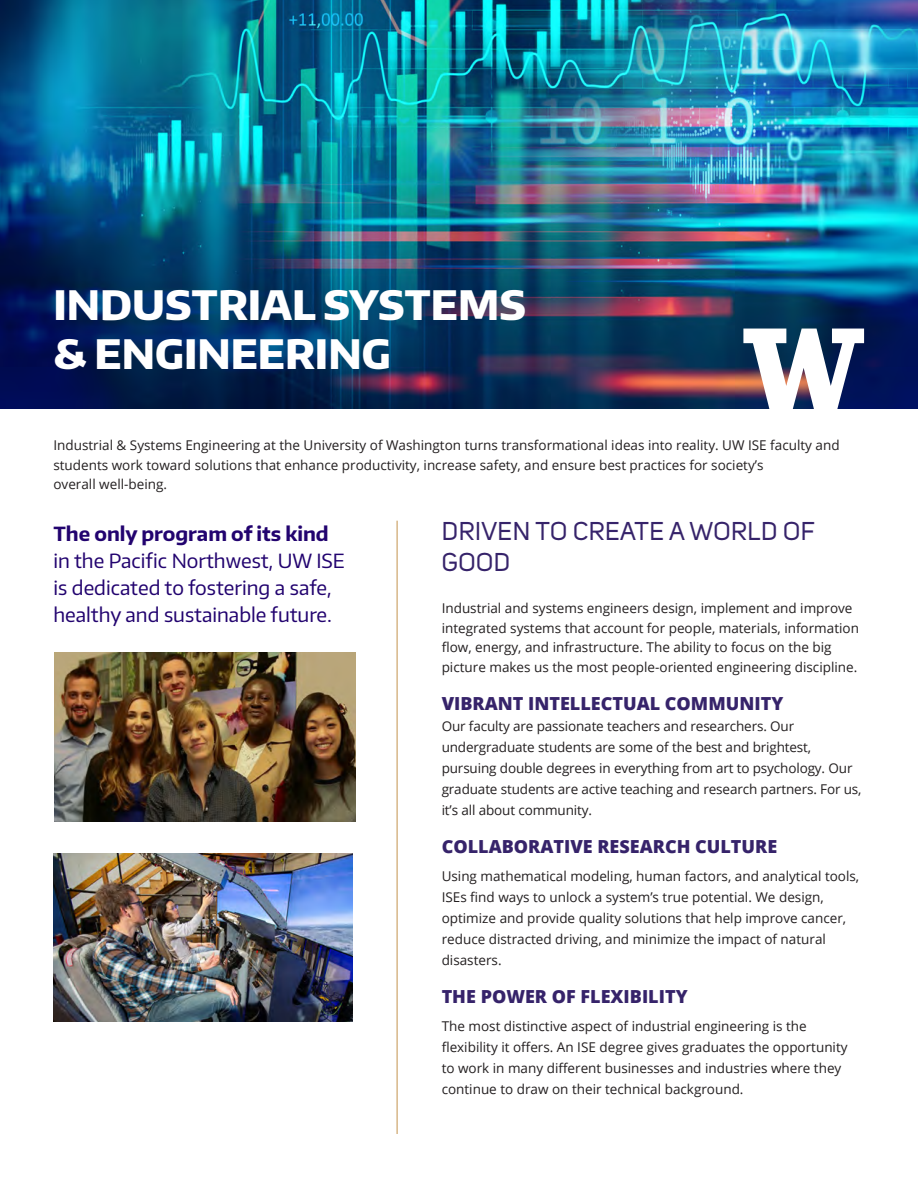
<style>
.page{position:relative;width:918px;height:1188px;background:#fff}
.page>*{position:absolute;margin:0;border:0;box-sizing:border-box;transform-origin:0 0}
.t1{font:800 40.5px/48.6px "Encode Sans Normal";color:#fff}
.t2{font:25.5px/30.6px "Uni Sans";letter-spacing:.02em;color:#36236a}
.t3{font:19.5px/27px "Encode Sans Normal";color:#22036f}
.t4{font:800 18px "Open Sans";color:#36236a}
.t5{font:13.5px/21px "Open Sans";color:#231f20}
.s1{font-weight:700}
.s2{font-family:"Encode Sans Wide"}
</style>
<div class="page">
<img style="left:0;top:0;width:918px;height:408px">
<svg style="left:743px;top:329px;width:121px;height:80px"></svg>
<img style="left:53px;top:853px;width:300px;height:169px">
<hr style="left:396px;top:521px;width:2px;height:613px;background:#d7b688">
<img style="left:54px;top:652px;width:301px;height:170px">
<p class="t1" style="left:53px;top:280px;width:474px">INDUSTRIAL SYSTEMS &amp; ENGINEERING</p>
<p class="t5" style="left:53px;top:435px;width:788px;line-height:19.5px">Industrial &amp; Systems Engineering at the University of Washington turns transformational ideas into reality. UW ISE faculty and students work toward solutions that enhance productivity, increase safety, and ensure best practices for society’s</p>
<p class="t5" style="left:53px;top:473px;width:115px">overall well-being.</p>
<p class="t2" style="left:442px;top:516px;width:375px">DRIVEN TO CREATE A WORLD OF<br>GOOD</p>
<p class="t3" style="left:53px;top:519px;width:293px"><span class="s1">The only program of its kind </span>in the Pacific Northwest, UW ISE is dedicated to fostering a safe, healthy and sustainable future<span class="s2">.</span></p>
<p class="t5" style="left:442px;top:598px;width:419px;line-height:19.5px">Industrial and systems engineers design, implement and improve integrated systems that account for people, materials, information flow, energy, and infrastructure. The ability to focus on the big picture makes us the most people-oriented engineering discipline.</p>
<p class="t4" style="left:442px;top:690px;width:343px">VIBRANT INTELLECTUAL COMMUNITY</p>
<p class="t5" style="left:442px;top:715px;width:421px">Our faculty are passionate teachers and researchers. Our undergraduate students are some of the best and brightest, pursuing double degrees in everything from art to psychology. Our graduate students are active teaching and research partners. For us, it’s all about community.</p>
<p class="t4" style="left:442px;top:833px;width:337px">COLLABORATIVE RESEARCH CULTURE</p>
<p class="t5" style="left:442px;top:865px;width:419px">Using mathematical modeling, human factors, and analytical tools, ISEs find ways to unlock a system’s true potential. We design, optimize and provide quality solutions that help improve cancer, reduce distracted driving, and minimize the impact of natural disasters.</p>
<p class="t4" style="left:442px;top:983px;width:247px">THE POWER OF FLEXIBILITY</p>
<p class="t5" style="left:442px;top:1015px;width:407px">The most distinctive aspect of industrial engineering is the flexibility it offers. An ISE degree gives graduates the opportunity to work in many different businesses and industries where they continue to draw on their technical background.</p>
</div>
